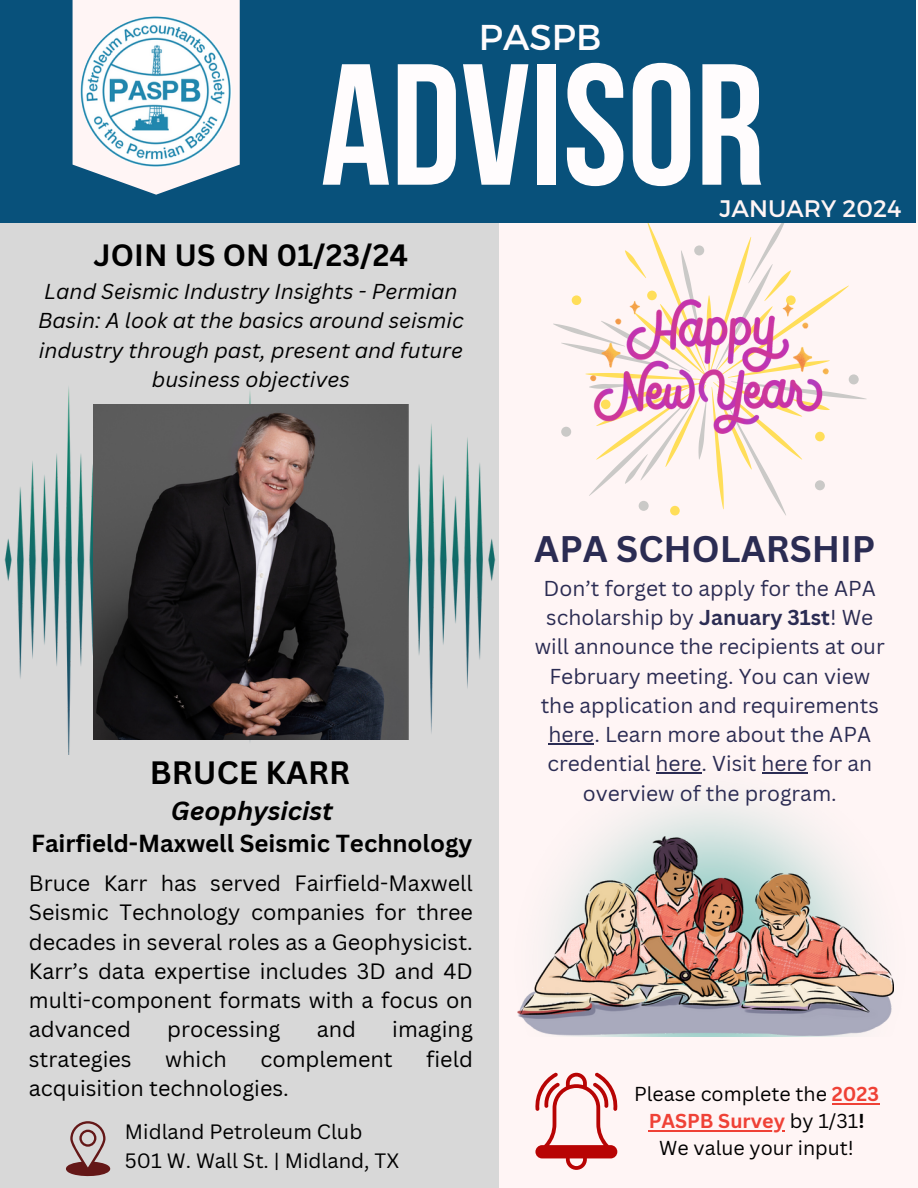
<style>
.page{position:relative;width:918px;height:1188px;background:#fff5f5}
.page>*{position:absolute;margin:0;border:0;box-sizing:border-box;transform-origin:0 0}
.t1{font:172.2px "Bebas Neue Cyrillic";color:#fffcfd}
.t2{font:700 36px "Canva Sans";color:#2b2c53}
.t3{font:35.85px "Montserrat";color:#fffcfd}
.t4{font:700 31.5px "Canva Sans";color:#000}
.t5{font:700 30px "Canva Sans";color:#000}
.t6{font:italic 700 25.5px "Canva Sans";color:#000}
.t7{font:700 24px "Canva Sans";color:#000}
.t8{font:23.85px "Montserrat";color:#fff5f5}
.t9{font:21.6px/29.2px "Canva Sans";color:#000;text-align:justify}
.t10{font:21px/29.2px "Canva Sans";color:#2b2c53;text-align:center}
.t11{font:italic 21px/29.2px "Canva Sans";color:#000;text-align:center}
.t12{font:20.25px "Canva Sans";color:#000}
.t13{font:19.65px/27px "Canva Sans";color:#000;text-align:center}
.s1{font-weight:700}
.s2{font-weight:700;color:#ef4136}
</style>
<div class="page">
<div style="left:0;top:218px;width:498px;height:970px;background:#d8d8d8"></div>
<img style="left:4px;top:387px;width:492px;height:368px">
<img style="left:94px;top:404px;width:314px;height:336px">
<svg style="left:553px;top:223px;width:313px;height:293px"></svg>
<div style="left:694px;top:245px;width:10px;height:10px;background:#cac9c7;border-radius:50%"></div>
<div style="left:849px;top:374px;width:10px;height:10px;background:#cac9c7;border-radius:50%"></div>
<div style="left:639px;top:501px;width:10px;height:10px;background:#cac9c7;border-radius:50%"></div>
<div style="left:815px;top:480px;width:10px;height:10px;background:#cac9c7;border-radius:50%"></div>
<div style="left:561px;top:427px;width:10px;height:10px;background:#cac9c7;border-radius:50%"></div>
<svg style="left:66px;top:1121px;width:44px;height:56px"></svg>
<img style="left:492px;top:740px;width:362px;height:296px">
<img style="left:517px;top:836px;width:377px;height:199px">
<img style="left:591px;top:299px;width:237px;height:134px">
<svg style="left:535px;top:1072px;width:83px;height:98px"></svg>
<div style="left:0;top:0;width:916px;height:223px;background:#08517b"></div>
<svg style="left:73px;top:0;width:167px;height:195px"></svg>
<img style="left:80px;top:16px;width:152px;height:152px;border-radius:50%">
<hr style="left:549px;top:743px;width:45px;height:1px;background:#2b2c53">
<hr style="left:656px;top:772px;width:45px;height:2px;background:#2b2c53">
<hr style="left:762px;top:772px;width:45px;height:2px;background:#2b2c53">
<hr style="left:832px;top:1103px;width:47px;height:2px;background:#ef4136">
<hr style="left:649px;top:1130px;width:136px;height:1px;background:#ef4136">
<p class="t3" style="left:479px;top:14px;width:124px">PASPB</p>
<p class="t1" style="left:321px;top:56px;width:445px">ADVISOR</p>
<p class="t5" style="left:94px;top:234px;width:316px">JOIN US ON 01/23/24</p>
<p class="t11" style="left:38px;top:276px;width:427px">Land Seismic Industry Insights - Permian Basin: A look at the basics around seismic industry through past, present and future business objectives</p>
<p class="t4" style="left:150px;top:751px;width:202px">BRUCE KARR</p>
<p class="t6" style="left:171px;top:793px;width:164px">Geophysicist</p>
<p class="t7" style="left:31px;top:827px;width:443px">Fairfield-Maxwell Seismic Technology</p>
<p class="t9" style="left:29px;top:868px;width:446px">Bruce Karr has served Fairfield-Maxwell Seismic Technology companies for three decades in several roles as a Geophysicist.<br>Karr’s data expertise includes 3D and 4D multi-component formats with a focus on advanced</p>
<p class="t9" style="left:167px;top:1014px;width:115px">processing</p>
<p class="t9" style="left:317px;top:1014px;width:41px">and</p>
<p class="t9" style="left:392px;top:1014px;width:82px">imaging</p>
<p class="t9" style="left:29px;top:1044px;width:104px">strategies</p>
<p class="t9" style="left:165px;top:1044px;width:63px">which</p>
<p class="t9" style="left:260px;top:1044px;width:134px">complement</p>
<p class="t9" style="left:426px;top:1044px;width:48px">field</p>
<p class="t9" style="left:29px;top:1073px;width:262px">acquisition technologies.</p>
<p class="t12" style="left:125px;top:1118px;width:239px">Midland Petroleum Club</p>
<p class="t12" style="left:125px;top:1146px;width:276px">501 W. Wall St. | Midland, TX</p>
<p class="t8" style="left:720px;top:193px;width:183px">JANUARY 2024</p>
<p class="t2" style="left:534px;top:524px;width:343px">APA SCHOLARSHIP</p>
<p class="t10" style="left:535px;top:573px;width:352px">Don’t forget to apply for the APA scholarship by <span class="s1">January 31st</span>! We will announce the recipients at our<br>February meeting. You can view the application and requirements here. Learn more about the APA credential here. Visit here for an overview of the program.</p>
<p class="t13" style="left:634px;top:1080px;width:246px">Please complete the <span class="s2">2023<br>PASPB Survey</span> by 1/31<span class="s1">!</span></p>
<p class="t13" style="left:659px;top:1134px;width:196px">We value your input!</p>
</div>
